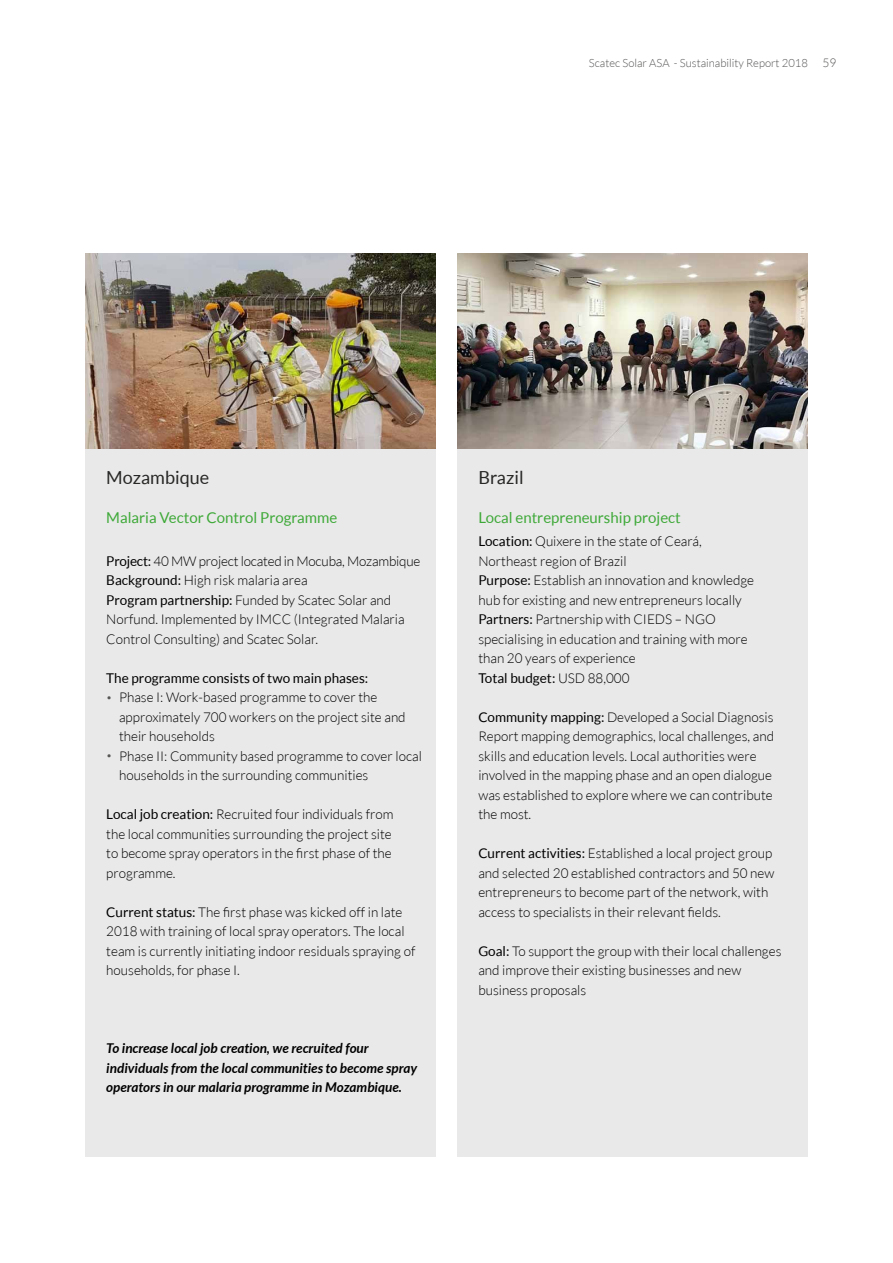
<style>
.page{position:relative;width:893px;height:1263px;background:#fff}
.page>*{position:absolute;margin:0;border:0;box-sizing:border-box;transform-origin:0 0}
.t1{font:18px "Lato";color:#282827}
.t2{font:15px "Lato";color:#3ea938}
.t3{font:300 13.5px/19.5px "Lato";color:#000}
.t4{font:italic 700 13.5px/19.5px "Lato";color:#000}
.t5{font:13.5px "Lato";color:#000}
.t6{font:300 11.25px "Lato";color:#575756}
.s1{font-size:12px}
.s2{font-weight:400}
.s3{font-size:10.5px;color:#575756}
</style>
<div class="page">
<div style="left:457px;top:404px;width:351px;height:752px;background:#e9e9e9"></div>
<div style="left:85px;top:404px;width:351px;height:752px;background:#e9e9e9"></div>
<img style="left:457px;top:254px;width:351px;height:195px">
<img style="left:85px;top:254px;width:351px;height:194px">
<p class="t6" style="left:589px;top:57px;width:249px">Scatec Solar ASA - Sustainability Report 2018 <span class="s1">59</span></p>
<h1 class="t1" style="left:106px;top:467px;width:104px">Mozambique</h1>
<p class="t2" style="left:106px;top:510px;width:233px">Malaria Vector Control Programme</p>
<p class="t3" style="left:106px;top:551px;width:316px"><span class="s2">Project:</span> 40 MW project located in Mocuba, Mozambique <span class="s2">Background:</span> High risk malaria area<br><span class="s2">Program partnership:</span> Funded by Scatec Solar and Norfund. Implemented by IMCC (Integrated Malaria Control Consulting) and Scatec Solar.</p>
<p class="t5" style="left:106px;top:670px;width:263px">The programme consists of two main phases:</p>
<p class="t3" style="left:119px;top:687px;width:288px;text-indent:-13px"><span class="s3">•</span> Phase I: Work-based programme to cover the approximately 700 workers on the project site and their households</p>
<p class="t3" style="left:119px;top:746px;width:304px;text-indent:-13px"><span class="s3">•</span> Phase II: Community based programme to cover local households in the surrounding communities</p>
<p class="t3" style="left:106px;top:804px;width:289px"><span class="s2">Local job creation:</span> Recruited four individuals from the local communities surrounding the project site to become spray operators in the first phase of the programme.</p>
<p class="t3" style="left:106px;top:902px;width:311px"><span class="s2">Current status:</span> The first phase was kicked off in late 2018 with training of local spray operators. The local team is currently initiating indoor residuals spraying of households, for phase I.</p>
<p class="t4" style="left:106px;top:1039px;width:312px">To increase local job creation, we recruited four individuals from the local communities to become spray operators in our malaria programme in Mozambique.</p>
<h1 class="t1" style="left:478px;top:467px;width:47px">Brazil</h1>
<p class="t2" style="left:478px;top:510px;width:204px">Local entrepreneurship project</p>
<p class="t3" style="left:478px;top:531px;width:277px"><span class="s2">Location:</span> Quixere in the state of Ceará, Northeast region of Brazil<br><span class="s2">Purpose:</span> Establish an innovation and knowledge hub for existing and new entrepreneurs locally <span class="s2">Partners:</span> Partnership with CIEDS – NGO specialising in education and training with more than 20 years of experience<br><span class="s2">Total budget:</span> USD 88,000</p>
<p class="t3" style="left:478px;top:707px;width:297px"><span class="s2">Community mapping:</span> Developed a Social Diagnosis Report mapping demographics, local challenges, and skills and education levels. Local authorities were involved in the mapping phase and an open dialogue was established to explore where we can contribute the most.</p>
<p class="t3" style="left:478px;top:843px;width:298px"><span class="s2">Current activities:</span> Established a local project group and selected 20 established contractors and 50 new entrepreneurs to become part of the network, with access to specialists in their relevant fields.</p>
<p class="t3" style="left:478px;top:941px;width:305px"><span class="s2">Goal:</span> To support the group with their local challenges and improve their existing businesses and new business proposals</p>
</div>
